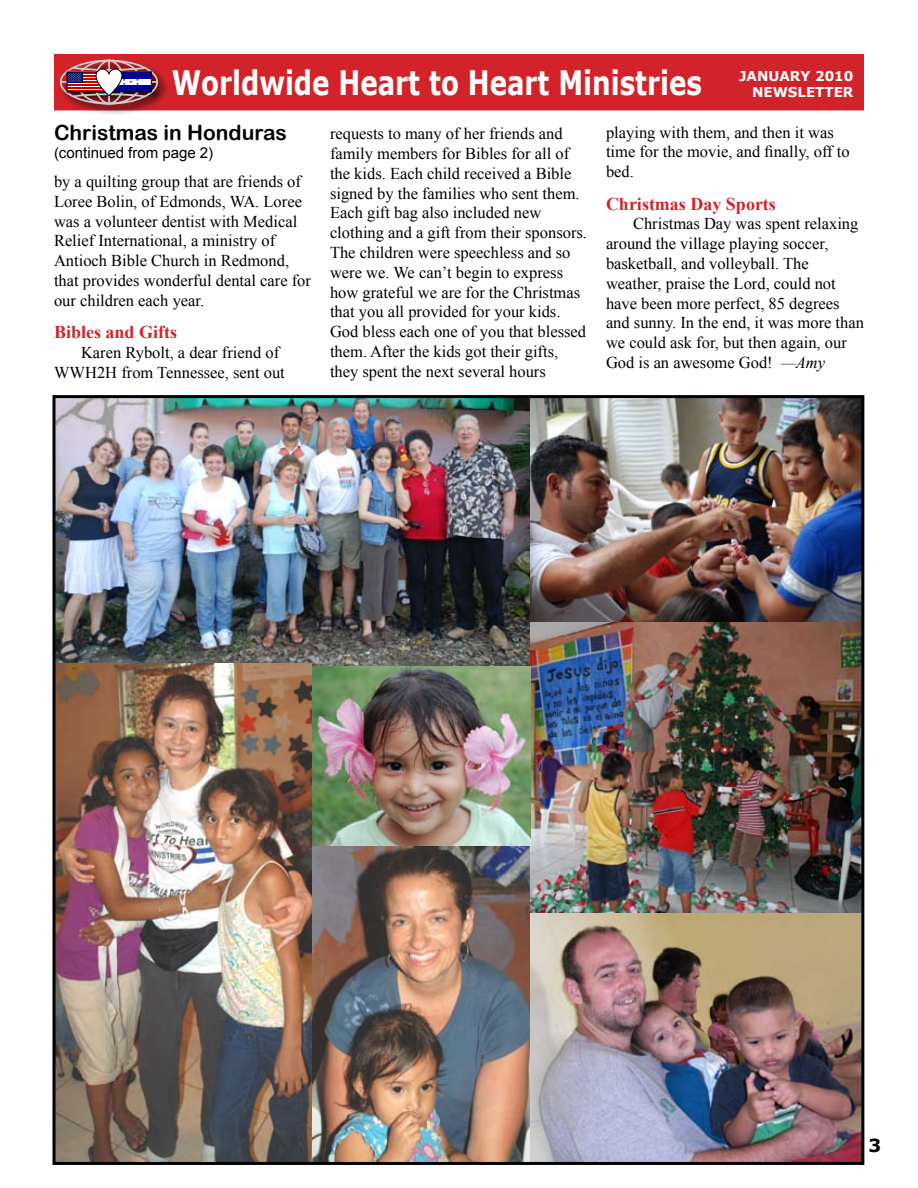
<style>
.page{position:relative;width:918px;height:1188px;background:#fff}
.page>*{position:absolute;margin:0;border:0;box-sizing:border-box;transform-origin:0 0}
.t1{font:700 33.6px "Verdana";color:#fff;scale:.78 1}
.t2{font:21px "Arial Rounded MT Bold";color:#000}
.t3{font:700 18px "Times New Roman";color:#d2232a}
.t4{font:16.5px/19.8px "Times New Roman";color:#000}
.t5{font:15px "Arial";color:#000}
.t6{font:700 13.5px/16.2px "Verdana";color:#fff;text-align:right}
.s1{font-style:italic}
</style>
<div class="page">
<div style="left:55px;top:55px;width:808px;height:55px;background:#d2232a"></div>
<div style="left:54px;top:54px;width:810px;height:56px;border:2px solid #d2232a"></div>
<div style="left:58px;top:58px;width:113px;height:59px;background:#000;opacity:.75"></div>
<div style="left:60px;top:60px;width:98px;height:45px;border:2px solid #ccc;border-radius:50%"></div>
<hr style="left:108px;top:60px;width:2px;height:44px;background:#ccc">
<hr style="left:61px;top:81px;width:97px;height:2px;background:#ccc">
<div style="left:67px;top:72px;width:38px;height:20px;border:1px solid #000"></div>
<div style="left:111px;top:72px;width:40px;height:20px;background:#fff"></div>
<div style="left:111px;top:72px;width:40px;height:6px;background:#009"></div>
<div style="left:111px;top:85px;width:40px;height:7px;background:#009"></div>
<img style="left:56px;top:399px;width:474px;height:268px">
<img style="left:530px;top:399px;width:330px;height:762px">
<img style="left:312px;top:667px;width:219px;height:184px">
<img style="left:56px;top:664px;width:256px;height:497px">
<img style="left:312px;top:847px;width:218px;height:314px">
<div style="left:52px;top:395px;width:812px;height:770px;border:3px solid #000"></div>
<svg style="left:68px;top:65px;width:79px;height:34px"></svg>
<h1 class="t1" style="left:172px;top:61px;width:681px">Worldwide Heart to Heart Ministries</h1>
<p class="t2" style="left:54px;top:120px;width:234px">Christmas in Honduras</p>
<p class="t5" style="left:54px;top:143px;width:161px">(continued from page 2)</p>
<p class="t4" style="left:54px;top:171px;width:259px">by a quilting group that are friends of Loree Bolin, of Edmonds, WA. Loree was a volunteer dentist with Medical Relief International, a ministry of Antioch Bible Church in Redmond, that provides wonderful dental care for our children each year.</p>
<p class="t3" style="left:54px;top:320px;width:125px">Bibles and Gifts</p>
<p class="t4" style="left:54px;top:342px;width:232px;text-indent:27px">Karen Rybolt, a dear friend of<br>WWH2H from Tennessee, sent out</p>
<p class="t6" style="left:739px;top:67px;width:116px">JANUARY 2010<br>NEWSLETTER</p>
<p class="t4" style="left:330px;top:123px;width:259px">requests to many of her friends and family members for Bibles for all of the kids. Each child received a Bible signed by the families who sent them.<br>Each gift bag also included new clothing and a gift from their sponsors.<br>The children were speechless and so were we. We can’t begin to express how grateful we are for the Christmas that you all provided for your kids.<br>God bless each one of you that blessed them. After the kids got their gifts, they spent the next several hours</p>
<p class="t4" style="left:606px;top:122px;width:245px">playing with them, and then it was time for the movie, and finally, off to bed.</p>
<p class="t3" style="left:606px;top:191px;width:171px">Christmas Day Sports</p>
<p class="t4" style="left:606px;top:214px;width:259px;text-indent:27px">Christmas Day was spent relaxing around the village playing soccer, basketball, and volleyball. The weather, praise the Lord, could not have been more perfect, 85 degrees and sunny. In the end, it was more than we could ask for, but then again, our God is an awesome God! <span class="s1">—Amy</span></p>
</div>
